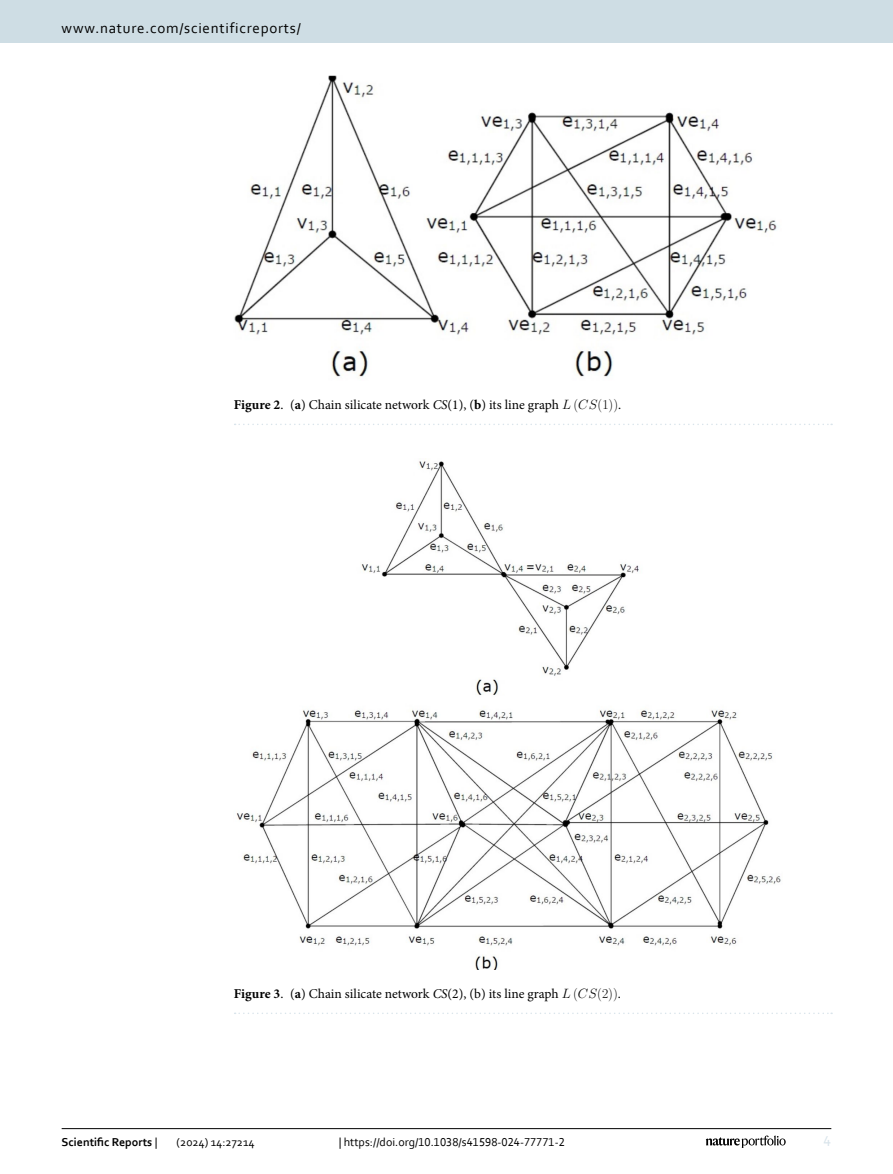
<style>
.page{position:relative;width:893px;height:1174px;background:#fff}
.page>*{position:absolute;margin:0;border:0;box-sizing:border-box;transform-origin:0 0}
.t1{font:15px "Corbel";letter-spacing:.05em;color:#000}
.t2{font:15px "Corbel";color:#d9e4eb}
.Figure_Caption{font:13.5px "Minion Pro";color:#000}
.t3{font:12px "Corbel";color:#000}
.t4{font:700 12px "Corbel";color:#000}
.s1{font-weight:700}
.s2{font-style:italic}
.s3{font-family:"CMMI12"}
.s4{font-family:"CMR17"}
.s5{font-weight:400}
</style>
<div class="page">
<img style="left:236px;top:461px;width:545px;height:508px">
<svg style="left:235px;top:1012px;width:597px;height:2px"></svg>
<img style="left:234px;top:76px;width:543px;height:301px">
<svg style="left:235px;top:423px;width:597px;height:2px"></svg>
<hr style="left:62px;top:1128px;width:769px;height:1px;background:#000">
<svg style="left:706px;top:1135px;width:80px;height:12px"></svg>
<div style="left:0;top:0;width:893px;height:43px;background:#cedde4"></div>
<p class="t1" style="left:62px;top:18px;width:241px">www.nature.com/scientificreports/</p>
<p class="Figure_Caption" style="left:234px;top:396px;width:389px"><span class="s1">Figure 2</span>. (<span class="s1">a</span>) Chain silicate network <span class="s2">CS</span>(1), (<span class="s1">b</span>) its line graph <span class="s3">L</span> <span class="s4">(</span><span class="s3">CS</span><span class="s4">(1))</span>.</p>
<p class="Figure_Caption" style="left:234px;top:984px;width:388px"><span class="s1">Figure 3</span>. (<span class="s1">a</span>) Chain silicate network <span class="s2">CS</span>(2), (b) its line graph <span class="s3">L</span> <span class="s4">(</span><span class="s3">CS</span><span class="s4">(2))</span>.</p>
<p class="t4" style="left:62px;top:1134px;width:97px">Scientific Reports <span class="s5">|</span></p>
<p class="t3" style="left:177px;top:1134px;width:79px">(2024) 14:27214</p>
<p class="t3" style="left:339px;top:1134px;width:228px">| https://doi.org/10.1038/s41598-024-77771-2</p>
<p class="t2" style="left:824px;top:1132px;width:9px">4</p>
</div>
